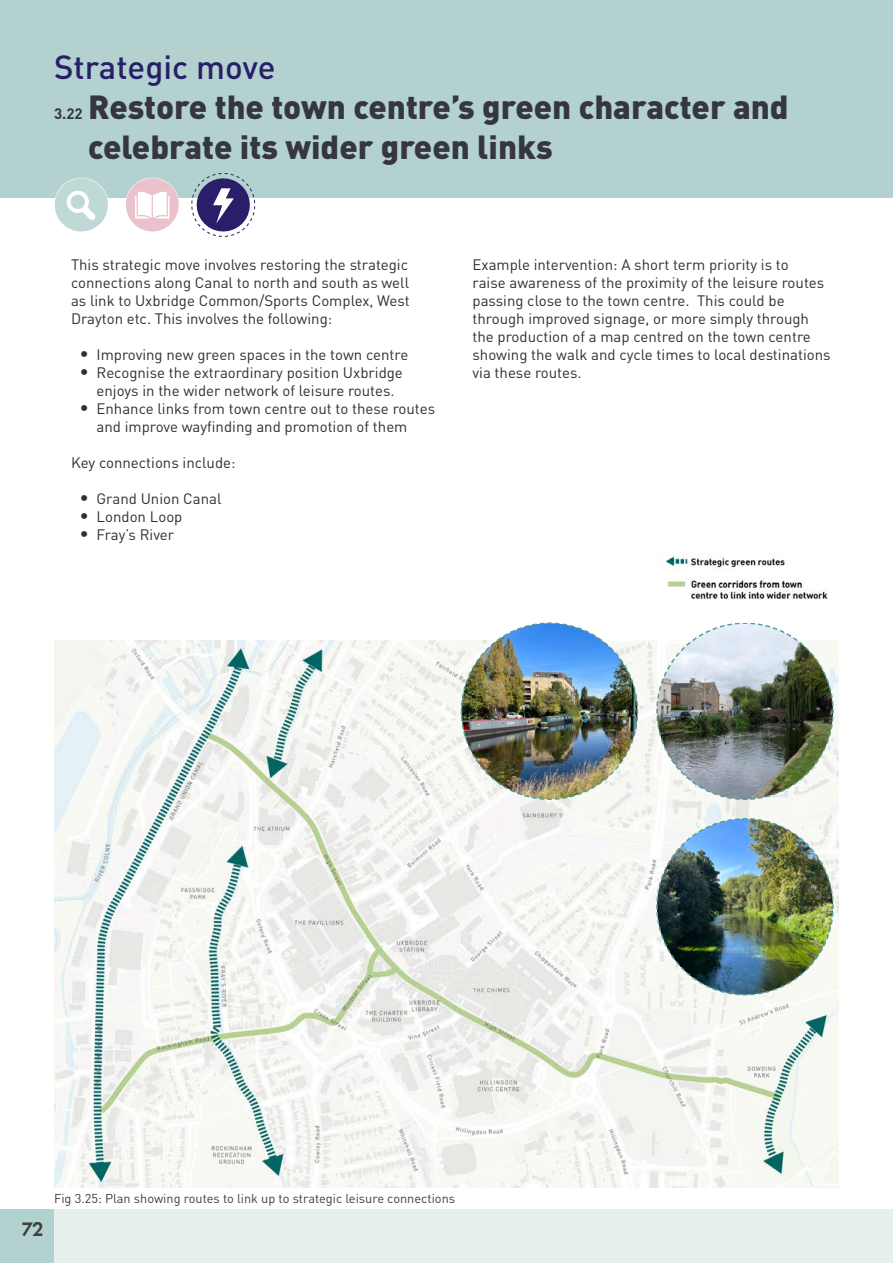
<style>
.page{position:relative;width:893px;height:1263px;background:#fff}
.page>*{position:absolute;margin:0;border:0;box-sizing:border-box;transform-origin:0 0}
.t1{font:900 33px/39.6px "DINOT";color:#36363e}
.A2_-_SECTION_Heading{font:500 33px "DINOT";color:#291e6a}
.t2{font:700 18px "Allies Morrison Futura ND";color:#3e3e3f}
.B1_-_BODY_TEXT{font:15px/18px "DINOT";color:#312f30}
.t3{font:12.75px "DINOT";color:#3e3e3f}
.s1{font-weight:700;font-size:15px}
.s2{font-size:18px}
</style>
<div class="page">
<div style="left:0;top:0;width:893px;height:198px;background:#b3d2cf"></div>
<div style="left:54px;top:1209px;width:839px;height:54px;background:#e6f0ef"></div>
<img style="left:54px;top:640px;width:785px;height:548px">
<img style="left:460px;top:622px;width:179px;height:179px">
<img style="left:655px;top:623px;width:179px;height:178px">
<img style="left:655px;top:817px;width:179px;height:179px">
<svg style="left:54px;top:177px;width:54px;height:55px"></svg>
<svg style="left:125px;top:178px;width:54px;height:54px;fill:#ebc1cc"></svg>
<svg style="left:191px;top:173px;width:65px;height:64px"></svg>
<img style="left:665px;top:556px;width:163px;height:43px">
<div style="left:0;top:1209px;width:54px;height:54px;background:#b3d2cf"></div>
<p class="A2_-_SECTION_Heading" style="left:54px;top:45px;width:223px">Strategic move</p>
<p class="t1" style="left:88px;top:86px;width:702px;text-indent:-34px"><span class="s1">3.22</span> Restore the town centre’s green character and celebrate its wider green links</p>
<p class="B1_-_BODY_TEXT" style="left:71px;top:255px;width:340px;text-align:justify">This strategic move involves restoring the strategic connections along Canal to north and south as well as link to Uxbridge Common/Sports Complex, West Drayton etc. This involves the following:</p>
<p class="B1_-_BODY_TEXT" style="left:80px;top:345px;width:330px"><span class="s2">•</span> Improving new green spaces in the town centre</p>
<p class="B1_-_BODY_TEXT" style="left:80px;top:363px;width:325px;text-align:center"><span class="s2">•</span> Recognise the extraordinary position Uxbridge enjoys in the wider network of leisure routes.</p>
<p class="B1_-_BODY_TEXT" style="left:97px;top:399px;width:340px;text-indent:-17px"><span class="s2">•</span> Enhance links from town centre out to these routes and improve wayfinding and promotion of them</p>
<p class="B1_-_BODY_TEXT" style="left:71px;top:453px;width:166px">Key connections include:</p>
<p class="B1_-_BODY_TEXT" style="left:80px;top:489px;width:143px"><span class="s2">•</span> Grand Union Canal</p>
<p class="B1_-_BODY_TEXT" style="left:80px;top:507px;width:104px"><span class="s2">•</span> London Loop</p>
<p class="B1_-_BODY_TEXT" style="left:80px;top:525px;width:96px"><span class="s2">•</span> Fray’s River</p>
<p class="B1_-_BODY_TEXT" style="left:472px;top:255px;width:360px">Example intervention: A short term priority is to<br>raise awareness of the proximity of the leisure routes passing close to the town centre. This could be through improved signage, or more simply through the production of a map centred on the town centre showing the walk and cycle times to local destinations via these routes.</p>
<p class="t2" style="left:21px;top:1217px;width:24px">72</p>
<p class="t3" style="left:54px;top:1190px;width:403px">Fig 3.25: Plan showing routes to link up to strategic leisure connections</p>
</div>
